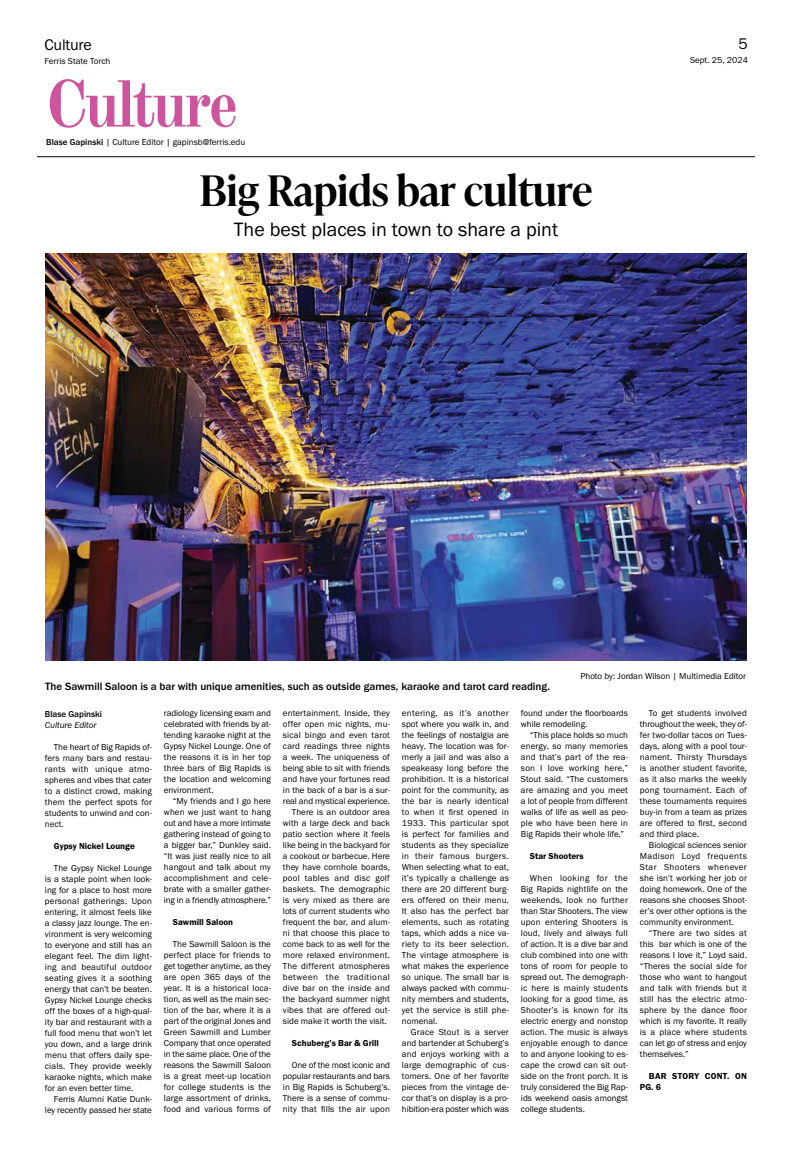
<style>
.page{position:relative;width:792px;height:1152px;background:#fff}
.page>*{position:absolute;margin:0;border:0;box-sizing:border-box;transform-origin:0 0}
.t1{font:700 65px "Old Standard TT";letter-spacing:-.06em;color:#cc559d}
.t2{font:600 42px "Ivy Presto Headline";color:#000}
.t3{font:20px "Franklin Gothic URW Boo";color:#000}
.t4{font:16px "Franklin Gothic URW Boo";letter-spacing:-.01em;color:#000}
.t5{font:500 11px "Franklin Gothic URW";color:#000}
.t6{font:9px/11px "Franklin Gothic URW Boo";color:#000;text-align:justify}
.t7{font:9px "Franklin Gothic URW Dem";color:#000}
.t8{font:9px "Franklin Gothic URW Boo";letter-spacing:.02em;color:#000}
.t9{font:9px "Franklin Gothic URW Boo";letter-spacing:.025em;color:#000}
.t10{font:9px "Franklin Gothic URW Boo";letter-spacing:.05em;color:#000}
.t11{font:9px/11px "Franklin Gothic URW Dem";letter-spacing:.03em;color:#000}
.t12{font:500 9px "Franklin Gothic URW";color:#000}
.t13{font:9px "Franklin Gothic URW Boo Ita";color:#000}
.s1{font-family:"Franklin Gothic URW";font-weight:500}
</style>
<div class="page">
<hr style="left:37px;top:157px;width:718px;height:1px;background:#000">
<img style="left:45px;top:254px;width:702px;height:406px">
<h3 class="t4" style="left:44px;top:34px;width:49px">Culture</h3>
<p class="t6" style="left:44px;top:55px;width:67px">Ferris State Torch</p>
<h1 class="t1" style="left:45px;top:54px;width:195px">Culture</h1>
<p class="t6" style="left:46px;top:136px;width:201px"><span class="s1">Blase Gapinski</span> | Culture Editor | gapinsb@ferris.edu</p>
<h2 class="t2" style="left:200px;top:160px;width:394px">Big Rapids bar culture</h2>
<h3 class="t3" style="left:234px;top:217px;width:326px">The best places in town to share a pint</h3>
<h3 class="t4" style="left:739px;top:34px;width:11px">5</h3>
<p class="t6" style="left:690px;top:54px;width:59px">Sept. 25, 2024</p>
<p class="t5" style="left:45px;top:679px;width:506px">The Sawmill Saloon is a bar with unique amenities, such as outside games, karaoke and tarot card reading.</p>
<p class="t6" style="left:581px;top:670px;width:167px">Photo by: Jordan Wilson | Multimedia Editor</p>
<p class="t12" style="left:45px;top:709px;width:59px">Blase Gapinski</p>
<p class="t13" style="left:45px;top:720px;width:53px">Culture Editor</p>
<p class="t6" style="left:45px;top:741px;width:109px;text-indent:9px">The heart of Big Rapids of&shy;fers many bars and restau&shy;rants with unique atmo&shy;spheres and vibes that cater to a distinct crowd, making them the perfect spots for students to unwind and con&shy;nect.</p>
<p class="t7" style="left:54px;top:841px;width:82px">Gypsy Nickel Lounge</p>
<p class="t6" style="left:45px;top:862px;width:109px;text-indent:9px">The Gypsy Nickel Lounge is a staple point when look&shy;ing for a place to host more personal gatherings. Upon entering, it almost feels like a classy jazz lounge. The en&shy;vironment is very welcoming to everyone and still has an elegant feel. The dim light&shy;ing and beautiful outdoor seating gives it a soothing energy that can’t be beaten.<br>Gypsy Nickel Lounge checks off the boxes of a high-qual&shy;ity bar and restaurant with a full food menu that won’t let you down, and a large drink menu that offers daily spe&shy;cials. They provide weekly karaoke nights, which make for an even better time.</p>
<p class="t6" style="left:45px;top:1093px;width:109px;text-align:right">Ferris Alumni Katie Dunk&shy;ley recently passed her state</p>
<p class="t6" style="left:164px;top:708px;width:109px">radiology licensing exam and celebrated with friends by at&shy;tending karaoke night at the Gypsy Nickel Lounge. One of the reasons it is in her top three bars of Big Rapids is the location and welcoming environment.</p>
<p class="t6" style="left:164px;top:796px;width:109px;text-indent:9px">“My friends and I go here when we just want to hang out and have a more intimate gathering instead of going to a bigger bar,” Dunkley said. “It was just really nice to all hangout and talk about my accomplishment and cele&shy;brate with a smaller gather&shy;ing in a friendly atmosphere.”</p>
<p class="t7" style="left:173px;top:917px;width:62px">Sawmill Saloon</p>
<p class="t6" style="left:164px;top:939px;width:109px;text-indent:9px">The Sawmill Saloon is the perfect place for friends to get together anytime, as they are open 365 days of the year. It is a historical loca&shy;tion, as well as the main sec&shy;tion of the bar, where it is a part of the original Jones and Green Sawmill and Lumber Company that once operated in the same place. One of the reasons the Sawmill Saloon is a great meet-up location for college students is the large assortment of drinks, food and various forms of</p>
<p class="t6" style="left:283px;top:708px;width:109px">entertainment. Inside, they</p>
<p class="t6" style="left:283px;top:719px;width:109px">offer open mic nights, mu-</p>
<p class="t6" style="left:283px;top:730px;width:109px">sical bingo and even tarot</p>
<p class="t6" style="left:283px;top:741px;width:108px">card readings three nights</p>
<p class="t6" style="left:283px;top:752px;width:109px">a week. The uniqueness of</p>
<p class="t6" style="left:283px;top:763px;width:109px">being able to sit with friends</p>
<p class="t6" style="left:283px;top:774px;width:109px">and have your fortunes read</p>
<p class="t6" style="left:283px;top:785px;width:109px">in the back of a bar is a sur-</p>
<p class="t6" style="left:283px;top:796px;width:109px">real and mystical experience.</p>
<p class="t6" style="left:292px;top:807px;width:100px">There is an outdoor area</p>
<p class="t6" style="left:283px;top:818px;width:109px">with a large deck and back</p>
<p class="t6" style="left:283px;top:829px;width:109px">patio section where it feels</p>
<p class="t6" style="left:283px;top:840px;width:109px">like being in the backyard for</p>
<p class="t6" style="left:283px;top:851px;width:109px">a cookout or barbecue. Here</p>
<p class="t6" style="left:283px;top:862px;width:109px">they have cornhole boards,</p>
<p class="t9" style="left:283px;top:873px;width:108px">pool tables and disc golf</p>
<p class="t8" style="left:283px;top:884px;width:109px">baskets. The demographic</p>
<p class="t6" style="left:283px;top:895px;width:108px">is very mixed as there are</p>
<p class="t6" style="left:283px;top:906px;width:108px">lots of current students who</p>
<p class="t6" style="left:283px;top:917px;width:109px">frequent the bar, and alum-</p>
<p class="t6" style="left:283px;top:928px;width:108px">ni that choose this place to</p>
<p class="t6" style="left:283px;top:939px;width:109px">come back to as well for the</p>
<p class="t6" style="left:283px;top:950px;width:108px">more relaxed environment.</p>
<p class="t6" style="left:283px;top:961px;width:109px">The different atmospheres</p>
<p class="t10" style="left:283px;top:972px;width:109px">between the traditional</p>
<p class="t6" style="left:283px;top:983px;width:108px">dive bar on the inside and</p>
<p class="t6" style="left:283px;top:994px;width:109px">the backyard summer night</p>
<p class="t6" style="left:283px;top:1005px;width:109px">vibes that are offered out-</p>
<p class="t6" style="left:283px;top:1016px;width:105px">side make it worth the visit.</p>
<p class="t7" style="left:292px;top:1038px;width:89px">Schuberg’s Bar &amp; Grill</p>
<p class="t6" style="left:283px;top:1060px;width:109px;text-indent:9px">One of the most iconic and popular restaurants and bars in Big Rapids is Schuberg’s.<br>There is a sense of commu&shy;nity that fills the air upon</p>
<p class="t6" style="left:402px;top:708px;width:109px">entering, as it’s another spot where you walk in, and the feelings of nostalgia are heavy. The location was for&shy;merly a jail and was also a speakeasy long before the prohibition. It is a historical point for the community, as the bar is nearly identical to when it first opened in 1933. This particular spot is perfect for families and students as they specialize in their famous burgers.<br>When selecting what to eat, it’s typically a challenge as there are 20 different burg&shy;ers offered on their menu.<br>It also has the perfect bar elements, such as rotating taps, which adds a nice va&shy;riety to its beer selection.<br>The vintage atmosphere is what makes the experience so unique. The small bar is always packed with commu&shy;nity members and students, yet the service is still phe&shy;nomenal.</p>
<p class="t6" style="left:402px;top:1026px;width:109px;text-indent:9px">Grace Stout is a server and bartender at Schuberg’s and enjoys working with a large demographic of cus&shy;tomers. One of her favorite pieces from the vintage de&shy;cor that’s on display is a pro&shy;hibition-era poster which was</p>
<p class="t6" style="left:521px;top:707px;width:109px">found under the floorboards while remodeling.</p>
<p class="t6" style="left:521px;top:729px;width:109px;text-indent:9px">“This place holds so much energy, so many memories and that’s part of the rea&shy;son I love working here,” Stout said. “The customers are amazing and you meet a lot of people from different walks of life as well as peo&shy;ple who have been here in Big Rapids their whole life.”</p>
<p class="t7" style="left:530px;top:851px;width:55px">Star Shooters</p>
<p class="t6" style="left:521px;top:872px;width:109px;text-indent:9px">When looking for the Big Rapids nightlife on the weekends, look no further than Star Shooters. The view upon entering Shooters is loud, lively and always full of action. It is a dive bar and club combined into one with tons of room for people to spread out. The demograph&shy;ic here is mainly students looking for a good time, as Shooter’s is known for its electric energy and nonstop action. The music is always enjoyable enough to dance to and anyone looking to es&shy;cape the crowd can sit out&shy;side on the front porch. It is truly considered the Big Rap&shy;ids weekend oasis amongst college students.</p>
<p class="t6" style="left:640px;top:707px;width:109px;text-indent:9px">To get students involved throughout the week, they of&shy;fer two-dollar tacos on Tues&shy;days, along with a pool tour&shy;nament. Thirsty Thursdays is another student favorite, as it also marks the weekly pong tournament. Each of these tournaments requires buy-in from a team as prizes are offered to first, second and third place.</p>
<p class="t6" style="left:640px;top:839px;width:109px;text-indent:9px">Biological sciences senior Madison Loyd frequents Star Shooters whenever she isn’t working her job or doing homework. One of the reasons she chooses Shoot&shy;er’s over other options is the community environment.</p>
<p class="t6" style="left:640px;top:927px;width:109px;text-indent:9px">“There are two sides at this bar which is one of the reasons I love it,” Loyd said. “Theres the social side for those who want to hangout and talk with friends but it still has the electric atmo&shy;sphere by the dance floor which is my favorite. It really is a place where students can let go of stress and enjoy themselves.”</p>
<p class="t11" style="left:640px;top:1070px;width:109px;text-indent:9px">BAR STORY CONT. ON<br>PG. 6</p>
</div>
